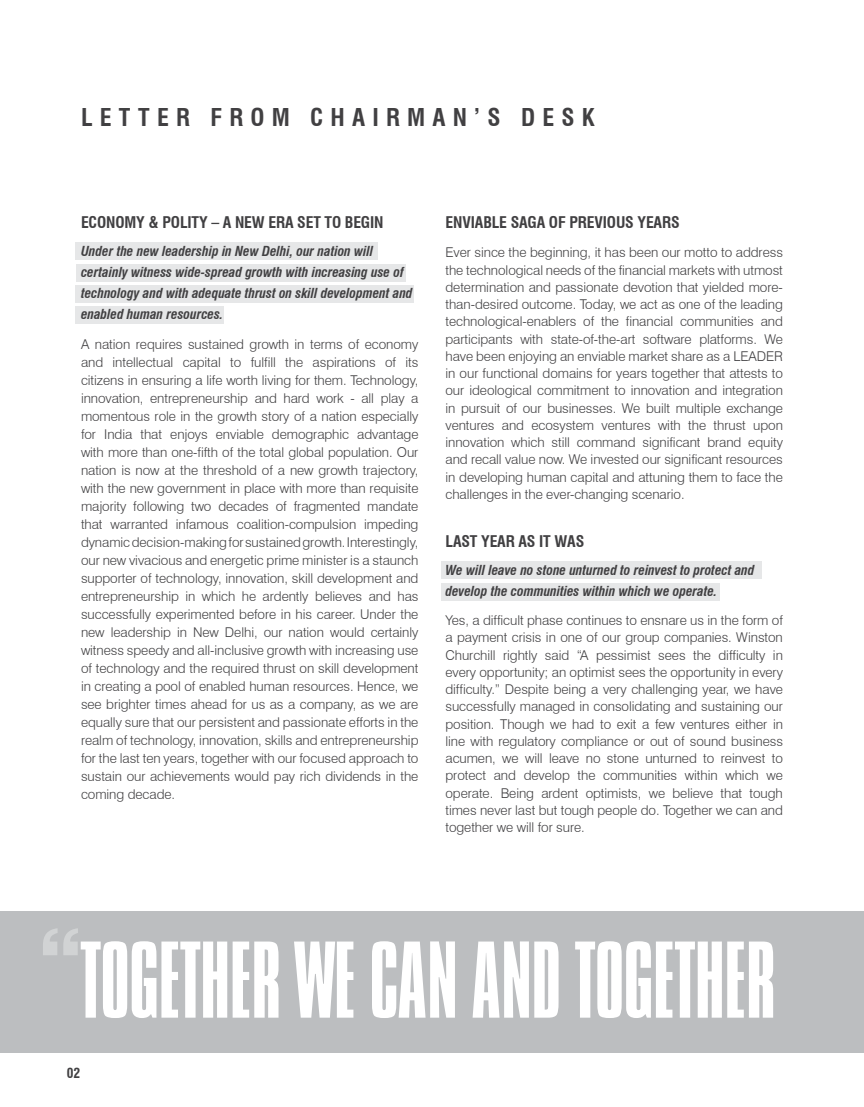
<style>
.page{position:relative;width:864px;height:1107px;background:#fff}
.page>*{position:absolute;margin:0;border:0;box-sizing:border-box;transform-origin:0 0}
.t1{font:300 93.75px "Compacta BT";letter-spacing:-.01em;color:#fff}
.t2{font:700 condensed 24px "Swiss 721 BT";letter-spacing:.3em;color:#414042}
.t3{font:700 condensed 15.75px "Swiss 721 BT";letter-spacing:-.01em;color:#414042}
.t4{font:300 13.5px/17.2px "Swiss 721 BT";letter-spacing:-.005em;color:#414042;text-align:justify}
.t5{font:italic 700 condensed 13.5px/21px "Swiss 721 BT";letter-spacing:-.005em;color:#414042}
.t6{font:700 condensed 13.5px "Swiss 721 BT";color:#414042}
</style>
<div class="page">
<div style="left:0;top:911px;width:864px;height:142px;background:#bcbec0"></div>
<div style="left:442px;top:561px;width:320px;height:18px;background:#e6e7e8"></div>
<div style="left:442px;top:583px;width:278px;height:18px;background:#e6e7e8"></div>
<div style="left:76px;top:243px;width:302px;height:17px;background:#e6e7e8"></div>
<div style="left:76px;top:264px;width:330px;height:18px;background:#e6e7e8"></div>
<div style="left:76px;top:285px;width:338px;height:18px;background:#e6e7e8"></div>
<div style="left:76px;top:306px;width:148px;height:18px;background:#e6e7e8"></div>
<svg style="left:43px;top:928px;width:35px;height:27px"></svg>
<h2 class="t2" style="left:81px;top:103px;width:515px">LETTER FROM CHAIRMAN’S DESK</h2>
<p class="t3" style="left:81px;top:213px;width:18px">ECONOMY</p>
<p class="t3" style="left:149px;top:213px;width:31px">&amp; POLITY</p>
<p class="t3" style="left:211px;top:213px;width:95px">– A NEW ERA SET</p>
<p class="t3" style="left:325px;top:213px;width:37px">TO BEGIN</p>
<p class="t5" style="left:81px;top:240px;width:333px">Under the new leadership in New Delhi, our nation will certainly witness wide-spread growth with increasing use of technology and with adequate thrust on skill development and enabled human resources.</p>
<p class="t4" style="left:81px;top:335px;width:339px;line-height:18px">A nation requires sustained growth in terms of economy and intellectual capital to fulfill the aspirations of its citizens in ensuring a life worth living for them. Technology, innovation, entrepreneurship and hard work - all play a momentous role in the growth story of a nation especially for India that enjoys enviable demographic advantage with more than one-fifth of the total global population. Our nation is now at the threshold of a new growth trajectory, with the new government in place with more than requisite majority following two decades of fragmented mandate that warranted infamous coalition-compulsion impeding dynamic decision-making for sustained growth. Interestingly, our new vivacious and energetic prime minister is a staunch supporter of technology, innovation, skill development and entrepreneurship in which he ardently believes and has successfully experimented before in his career. Under the new leadership in New Delhi, our nation would certainly witness speedy and all-inclusive growth with increasing use of technology and the required thrust on skill development in creating a pool of enabled human resources. Hence, we see brighter times ahead for us as a company, as we are equally sure that our persistent and passionate efforts in the realm of technology, innovation, skills and entrepreneurship for the last ten years, together with our focused approach to sustain our achievements would pay rich dividends in the coming decade.</p>
<p class="t3" style="left:446px;top:213px;width:17px">ENVIABLE</p>
<p class="t3" style="left:511px;top:213px;width:10px">SAGA</p>
<p class="t3" style="left:549px;top:213px;width:38px">OF PREVIOU</p>
<p class="t3" style="left:625px;top:213px;width:56px">S YEARS</p>
<p class="t4" style="left:446px;top:244px;width:339px">Ever since the beginning, it has been our motto to address the technological needs of the financial markets with utmost determination and passionate devotion that yielded more&shy;than-desired outcome. Today, we act as one of the leading technological-enablers of the financial communities and participants with state-of-the-art software platforms. We have been enjoying an enviable market share as a LEADER in our functional domains for years together that attests to our ideological commitment to innovation and integration in pursuit of our businesses. We built multiple exchange ventures and ecosystem ventures with the thrust upon innovation which still command significant brand equity and recall value now. We invested our significant resources in developing human capital and attuning them to face the challenges in the ever-changing scenario.</p>
<p class="t3" style="left:446px;top:532px;width:54px">LAST YEAR</p>
<p class="t3" style="left:518px;top:532px;width:67px">AS IT WAS</p>
<p class="t5" style="left:446px;top:559px;width:311px">We will leave no stone unturned to reinvest to protect and develop the communities within which we operate.</p>
<p class="t4" style="left:446px;top:611px;width:339px">Yes, a difficult phase continues to ensnare us in the form of a payment crisis in one of our group companies. Winston Churchill rightly said “A pessimist sees the difficulty in every opportunity; an optimist sees the opportunity in every difficulty.” Despite being a very challenging year, we have successfully managed in consolidating and sustaining our position. Though we had to exit a few ventures either in line with regulatory compliance or out of sound business acumen, we will leave no stone unturned to reinvest to protect and develop the communities within which we operate. Being ardent optimists, we believe that tough times never last but tough people do. Together we can and together we will for sure.</p>
<h1 class="t1" style="left:80px;top:927px;width:697px">TOGETHER WE CAN AND TOGETHER</h1>
<p class="t6" style="left:67px;top:1065px;width:15px">02</p>
</div>
